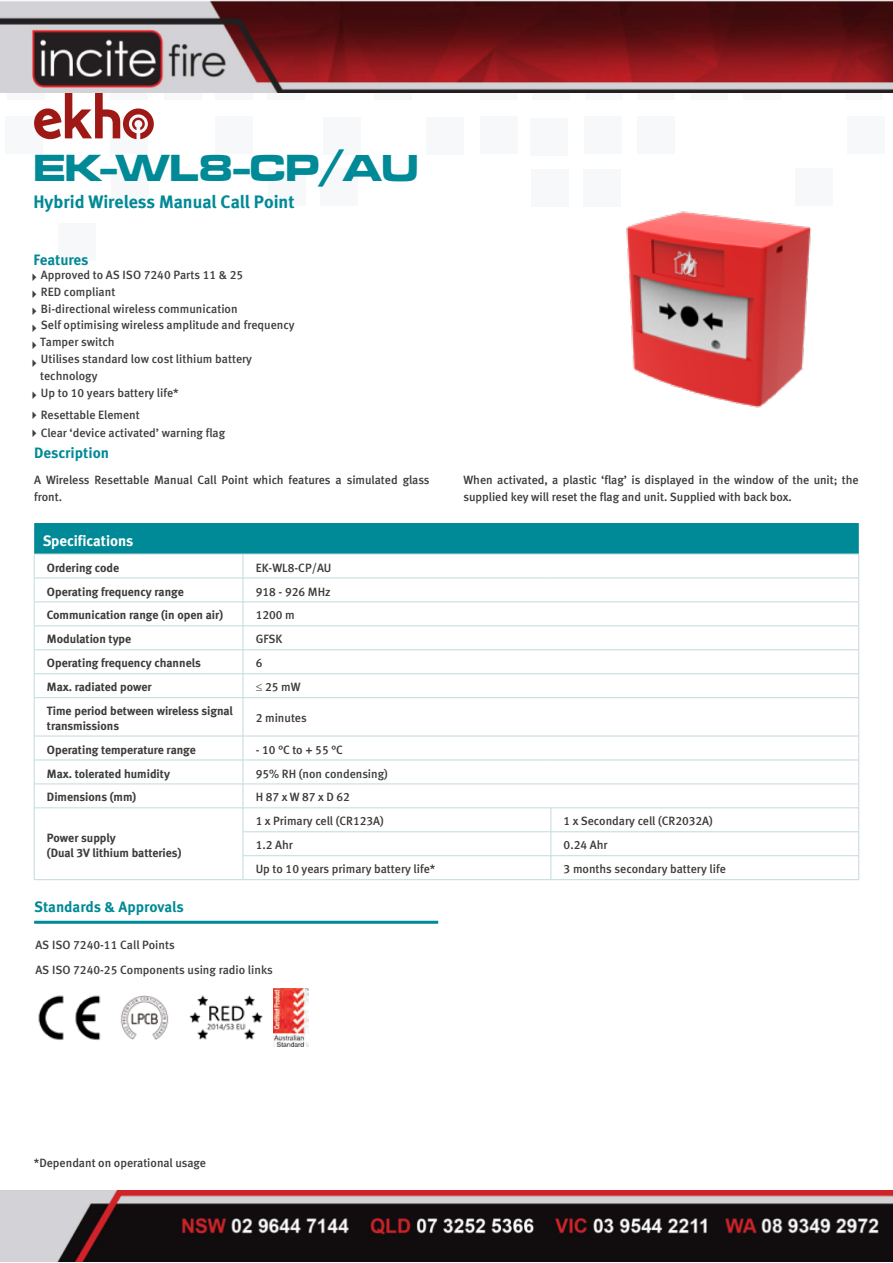
<style>
.page{position:relative;width:893px;height:1263px;background:#fff}
.page>*{position:absolute;margin:0;border:0;box-sizing:border-box;transform-origin:0 0}
.t1{font:39px "Microgramma D Bold Exte";color:#008996}
.t2{font:18px "Meta Bold CE Lf";color:#008996}
.t3{font:700 15px "Meta Pro";letter-spacing:-.005em;color:#008996}
.t4{font:15px "Meta Bold CE Lf";color:#fff}
.t5{font:12px/16.5px "Meta Medium CELF";color:#3c3c3b}
.t6{font:12px/16.8px "Meta Medium CELF";color:#3e3e3f}
.t7{font:12px/14.4px "Meta Bold CE Lf";color:#3c3c3b}
.t8{font:12px "Meta Medium CELF";letter-spacing:.205em;color:#3c3c3b}
</style>
<div class="page">
<div style="left:796px;top:168px;width:37px;height:37px;background:#f7f8fa"></div>
<div style="left:532px;top:170px;width:37px;height:37px;background:#f7f8fa"></div>
<div style="left:480px;top:116px;width:37px;height:37px;background:#f7f8fa"></div>
<div style="left:531px;top:118px;width:37px;height:37px;background:#f7f8fa"></div>
<div style="left:323px;top:117px;width:37px;height:37px;background:#f7f8fa"></div>
<div style="left:426px;top:117px;width:37px;height:37px;background:#f7f8fa"></div>
<div style="left:269px;top:168px;width:37px;height:37px;background:#f7f8fa"></div>
<div style="left:320px;top:168px;width:37px;height:37px;background:#f7f8fa"></div>
<div style="left:583px;top:170px;width:37px;height:37px;background:#f7f8fa"></div>
<div style="left:584px;top:116px;width:37px;height:37px;background:#f7f8fa"></div>
<div style="left:637px;top:63px;width:37px;height:37px;background:#f7f8fa"></div>
<div style="left:691px;top:63px;width:37px;height:37px;background:#f7f8fa"></div>
<div style="left:743px;top:63px;width:37px;height:37px;background:#f7f8fa"></div>
<div style="left:845px;top:63px;width:38px;height:37px;background:#f7f8fa"></div>
<div style="left:847px;top:116px;width:37px;height:37px;background:#f7f8fa"></div>
<div style="left:585px;top:63px;width:37px;height:37px;background:#f7f8fa"></div>
<div style="left:533px;top:63px;width:37px;height:37px;background:#f7f8fa"></div>
<div style="left:480px;top:63px;width:37px;height:37px;background:#f7f8fa"></div>
<div style="left:375px;top:63px;width:37px;height:37px;background:#f7f8fa"></div>
<div style="left:5px;top:116px;width:37px;height:37px;background:#f7f8fa"></div>
<div style="left:111px;top:116px;width:37px;height:37px;background:#f7f8fa"></div>
<div style="left:112px;top:170px;width:37px;height:37px;background:#f7f8fa"></div>
<div style="left:164px;top:63px;width:37px;height:37px;background:#f7f8fa"></div>
<div style="left:216px;top:63px;width:37px;height:37px;background:#f7f8fa"></div>
<div style="left:7px;top:63px;width:37px;height:37px;background:#f7f8fa"></div>
<div style="left:268px;top:63px;width:37px;height:37px;background:#f7f8fa"></div>
<div style="left:637px;top:116px;width:37px;height:37px;background:#f7f8fa"></div>
<div style="left:58px;top:224px;width:37px;height:37px;background:#f7f8fa"></div>
<div style="left:215px;top:116px;width:37px;height:37px;background:#f7f8fa"></div>
<svg style="left:210px;top:0;width:683px;height:1px"></svg>
<svg style="left:34px;top:93px;width:120px;height:46px"></svg>
<svg style="left:35px;top:698px;width:823px;height:181px"></svg>
<hr style="left:34px;top:697px;width:209px;height:1px;background:#c2dadd">
<hr style="left:243px;top:697px;width:308px;height:1px;background:#c2dadd">
<hr style="left:551px;top:697px;width:308px;height:1px;background:#c2dadd">
<hr style="left:34px;top:736px;width:209px;height:1px;background:#c2dadd">
<hr style="left:243px;top:736px;width:308px;height:1px;background:#c2dadd">
<hr style="left:551px;top:736px;width:308px;height:1px;background:#c2dadd">
<hr style="left:34px;top:879px;width:209px;height:1px;background:#c2dadd">
<hr style="left:243px;top:879px;width:308px;height:1px;background:#c2dadd">
<hr style="left:551px;top:879px;width:308px;height:1px;background:#c2dadd">
<hr style="left:34px;top:760px;width:209px;height:1px;background:#c2dadd">
<hr style="left:243px;top:760px;width:308px;height:1px;background:#c2dadd">
<hr style="left:551px;top:760px;width:308px;height:1px;background:#c2dadd">
<hr style="left:34px;top:784px;width:209px;height:1px;background:#c2dadd">
<hr style="left:243px;top:784px;width:308px;height:1px;background:#c2dadd">
<hr style="left:551px;top:784px;width:308px;height:1px;background:#c2dadd">
<svg style="left:34px;top:523px;width:825px;height:174px"></svg>
<hr style="left:34px;top:698px;width:1px;height:38px;background:#c2dadd">
<hr style="left:243px;top:698px;width:1px;height:38px;background:#c2dadd">
<hr style="left:858px;top:698px;width:1px;height:38px;background:#c2dadd">
<hr style="left:34px;top:807px;width:209px;height:1px;background:#c2dadd">
<hr style="left:243px;top:807px;width:308px;height:1px;background:#c2dadd">
<hr style="left:551px;top:807px;width:308px;height:1px;background:#c2dadd">
<hr style="left:243px;top:831px;width:308px;height:1px;background:#c2dadd">
<hr style="left:551px;top:831px;width:308px;height:1px;background:#c2dadd">
<svg style="left:34px;top:736px;width:1px;height:143px"></svg>
<hr style="left:243px;top:855px;width:308px;height:1px;background:#c2dadd">
<svg style="left:243px;top:736px;width:1px;height:143px"></svg>
<hr style="left:551px;top:855px;width:308px;height:1px;background:#c2dadd">
<svg style="left:551px;top:808px;width:1px;height:71px"></svg>
<svg style="left:858px;top:736px;width:1px;height:143px"></svg>
<img style="left:626px;top:211px;width:185px;height:197px">
<hr style="left:34px;top:921px;width:404px;height:3px;background:#008996">
<img style="left:120px;top:995px;width:49px;height:44px">
<img style="left:38px;top:995px;width:63px;height:45px">
<img style="left:189px;top:995px;width:74px;height:45px">
<img style="left:274px;top:989px;width:34px;height:57px">
<img style="left:0;top:1px;width:893px;height:92px">
<img style="left:0;top:1190px;width:893px;height:71px">
<h1 class="t1" style="left:33px;top:142px;width:387px">EK-WL8-CP/AU</h1>
<h2 class="t2" style="left:33px;top:190px;width:263px">Hybrid Wireless Manual Call Point</h2>
<p class="t3" style="left:33px;top:248px;width:57px">Features</p>
<p class="t6" style="left:40px;top:266px;width:256px">Approved to AS ISO 7240 Parts 11 &amp; 25<br>RED compliant<br>Bi-directional wireless communication<br>Self optimising wireless amplitude and frequency<br>Tamper switch<br>Utilises standard low cost lithium battery technology<br>Up to 10 years battery life*</p>
<p class="t6" style="left:41px;top:407px;width:186px">Resettable Element<br>Clear ‘device activated’ warning flag</p>
<p class="t3" style="left:34px;top:441px;width:77px">Description</p>
<p class="t5" style="left:34px;top:472px;width:397px">A Wireless Resettable Manual Call Point which features a simulated glass front.</p>
<p class="t5" style="left:463px;top:472px;width:397px">When activated, a plastic ‘flag’ is displayed in the window of the unit; the supplied key will reset the flag and unit. Supplied with back box.</p>
<p class="t4" style="left:43px;top:531px;width:92px">Specifications</p>
<p class="t7" style="left:47px;top:560px;width:74px">Ordering code</p>
<p class="t5" style="left:256px;top:559px;width:77px">EK-WL8-CP/AU</p>
<p class="t7" style="left:47px;top:584px;width:138px">Operating frequency range</p>
<p class="t5" style="left:256px;top:583px;width:77px">918 - 926 MHz</p>
<p class="t7" style="left:47px;top:608px;width:178px">Communication range (in open air)</p>
<p class="t5" style="left:256px;top:607px;width:41px">1200 m</p>
<p class="t7" style="left:47px;top:632px;width:86px">Modulation type</p>
<p class="t5" style="left:256px;top:631px;width:28px">GFSK</p>
<p class="t7" style="left:47px;top:656px;width:155px">Operating frequency channels</p>
<p class="t5" style="left:256px;top:655px;width:8px">6</p>
<p class="t7" style="left:47px;top:680px;width:106px">Max. radiated power</p>
<p class="t5" style="left:256px;top:679px;width:46px">≤ 25 mW</p>
<p class="t7" style="left:47px;top:704px;width:188px">Time period between wireless signal transmissions</p>
<p class="t5" style="left:256px;top:710px;width:52px">2 minutes</p>
<p class="t7" style="left:47px;top:742px;width:150px">Operating temperature range</p>
<p class="t5" style="left:256px;top:741px;width:89px">-10°Cto+55°C</p>
<p class="t7" style="left:47px;top:766px;width:125px">Max. tolerated humidity</p>
<p class="t5" style="left:256px;top:765px;width:134px">95% RH (non condensing)</p>
<p class="t7" style="left:47px;top:790px;width:91px">Dimensions (mm)</p>
<p class="t8" style="left:256px;top:790px;width:96px">H87xW87xD62</p>
<p class="t7" style="left:47px;top:831px;width:136px">Power supply<br>(Dual 3V lithium batteries)</p>
<p class="t5" style="left:256px;top:813px;width:130px">1 x Primary cell (CR123A)</p>
<p class="t5" style="left:564px;top:813px;width:151px">1 x Secondary cell (CR2032A)</p>
<p class="t5" style="left:256px;top:837px;width:39px">1.2 Ahr</p>
<p class="t5" style="left:564px;top:837px;width:45px">0.24 Ahr</p>
<p class="t5" style="left:256px;top:861px;width:181px">Up to 10 years primary battery life*</p>
<p class="t5" style="left:564px;top:861px;width:164px">3 months secondary battery life</p>
<p class="t3" style="left:34px;top:895px;width:151px">Standards &amp; Approvals</p>
<p class="t6" style="left:35px;top:932px;width:239px;line-height:25px">AS ISO 7240-11 Call Points<br>AS ISO 7240-25 Components using radio links</p>
<p class="t5" style="left:34px;top:1155px;width:174px">*Dependant on operational usage</p>
</div>
